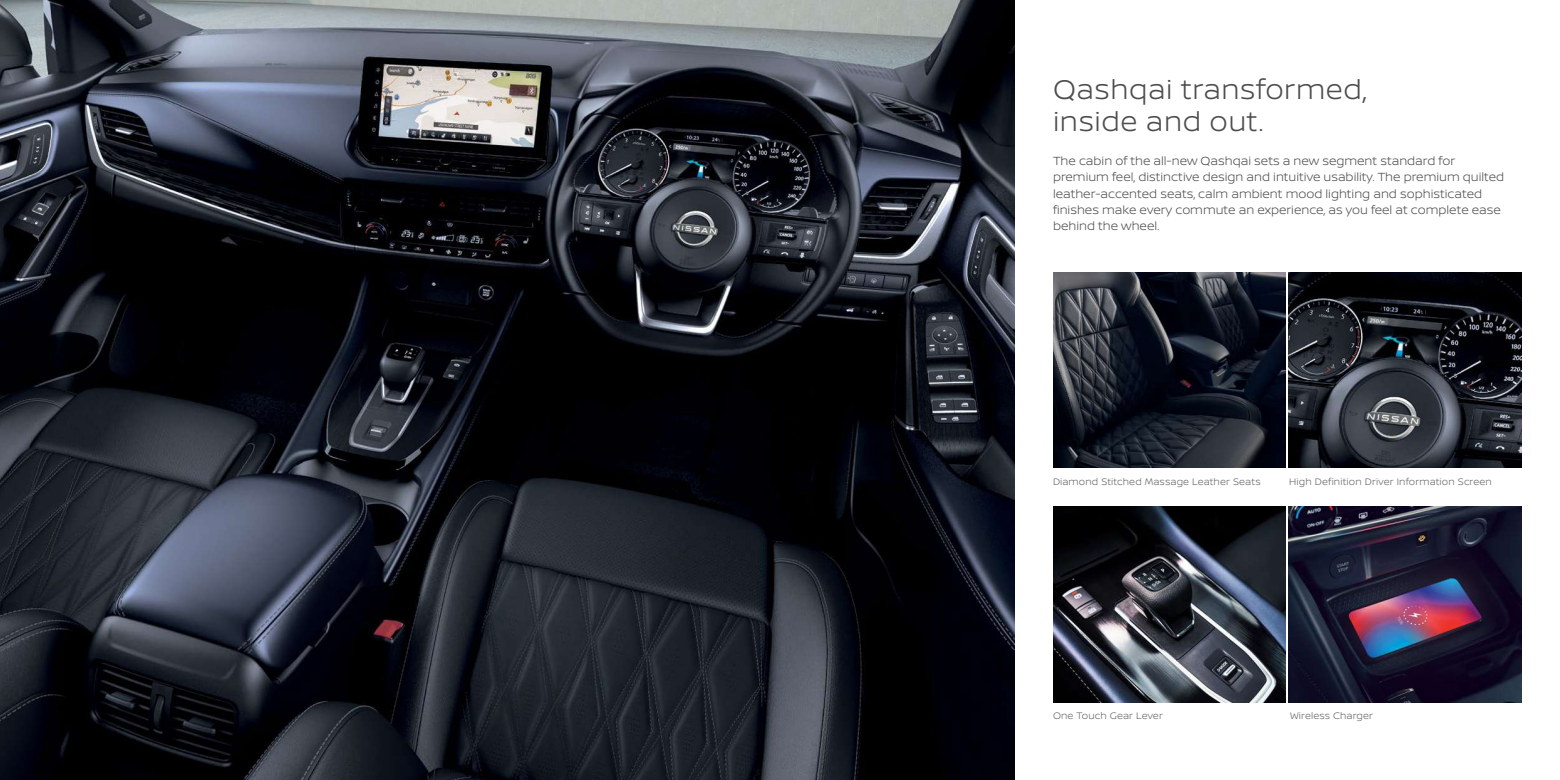
<style>
.page{position:relative;width:1560px;height:780px;background:#fff}
.page>*{position:absolute;margin:0;border:0;box-sizing:border-box;transform-origin:0 0}
.t1{font:300 28.75px/31.2px "Nissan Brand";letter-spacing:.02em;color:#4d4d4f}
.t2{font:300 12.5px/16.2px "Nissan Brand";color:#4d4d4f}
.t3{font:300 10px "Nissan Brand";letter-spacing:.01em;color:#636466}
</style>
<div class="page">
<img style="left:1053px;top:273px;width:231px;height:195px">
<img style="left:1053px;top:507px;width:231px;height:195px">
<img style="left:1288px;top:273px;width:232px;height:195px">
<img style="left:1288px;top:507px;width:232px;height:195px">
<img style="left:0;top:0;width:1013px;height:780px">
<h1 class="t1" style="left:1052px;top:73px;width:315px">Qashqai transformed, inside and out.</h1>
<p class="t2" style="left:1052px;top:152px;width:452px">The cabin of the all-new Qashqai sets a new segment standard for premium feel, distinctive design and intuitive usability. The premium quilted leather-accented seats, calm ambient mood lighting and sophisticated finishes make every commute an experience, as you feel at complete ease behind the wheel.</p>
<p class="t3" style="left:1052px;top:475px;width:209px">Diamond Stitched Massage Leather Seats</p>
<p class="t3" style="left:1289px;top:475px;width:204px">High Definition Driver Information Screen</p>
<p class="t3" style="left:1052px;top:708px;width:111px">One Touch Gear Lever</p>
<p class="t3" style="left:1289px;top:708px;width:85px">Wireless Charger</p>
</div>
